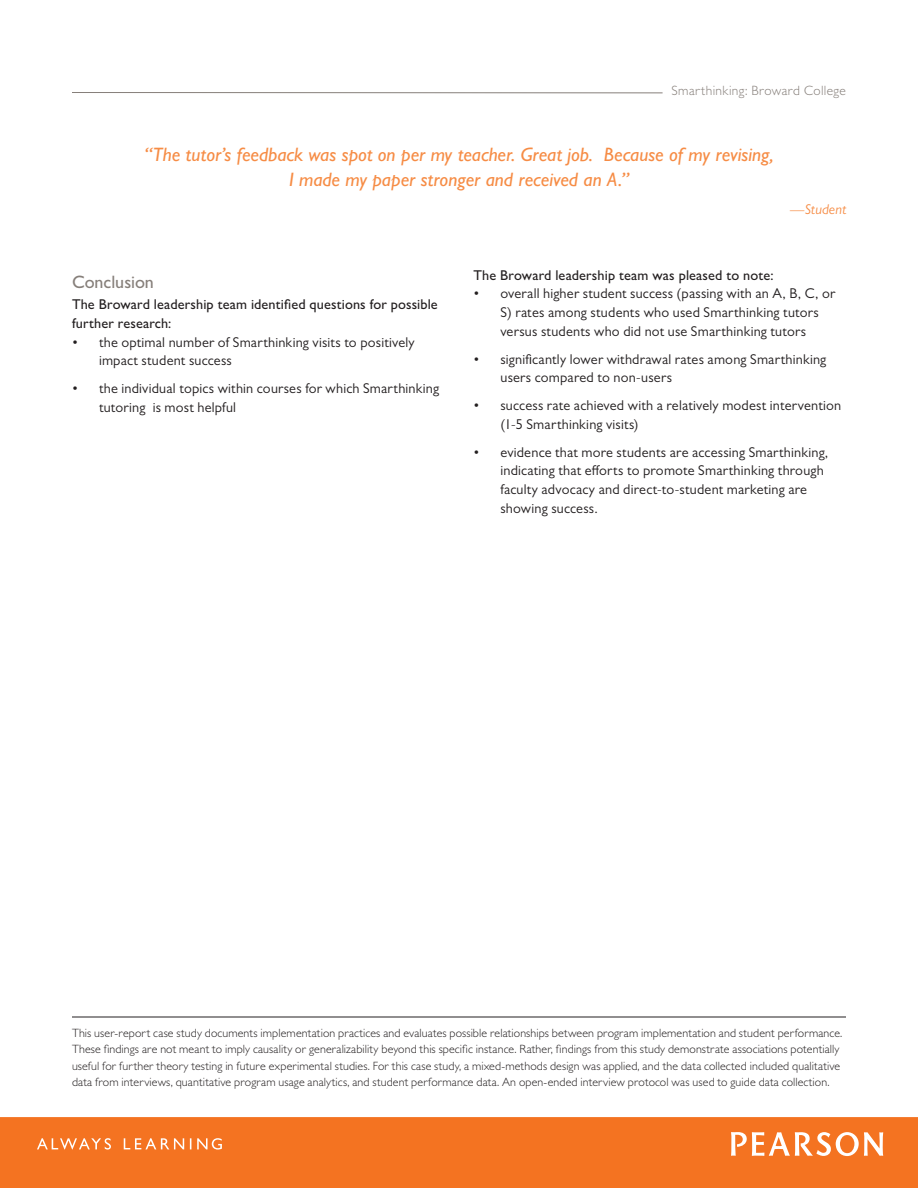
<style>
.page{position:relative;width:918px;height:1188px;background:#fff}
.page>*{position:absolute;margin:0;border:0;box-sizing:border-box;transform-origin:0 0}
.t1{font:italic 500 19.5px/25.5px "Gill Sans MT Pro";color:#f68c45;text-align:center}
.t2{font:500 18px "Gill Sans MT Pro";color:#867f7a}
.t3{font:14.25px/18.8px "Gill Sans MT Pro";letter-spacing:.015em;color:#231f20}
.t4{font:500 14.25px/18.8px "Gill Sans MT Pro";letter-spacing:.005em;color:#231f20}
.t5{font:italic 14.25px "Gill Sans MT Pro";letter-spacing:.005em;color:#f68c45}
.t6{font:300 13.5px "Gill Sans MT Pro";letter-spacing:.025em;color:#867f7a}
.t7{font:300 12px/16.5px "Gill Sans MT Pro";letter-spacing:.01em;color:#231f20}
</style>
<div class="page">
<div style="left:0;top:1117px;width:918px;height:71px;background:#f47321"></div>
<svg style="left:731px;top:1132px;width:152px;height:24px"></svg>
<svg style="left:37px;top:1138px;width:185px;height:12px"></svg>
<hr style="left:72px;top:1017px;width:774px;height:1px;background:#231f20">
<hr style="left:72px;top:92px;width:591px;height:1px;background:#867f7a">
<p class="t6" style="left:672px;top:82px;width:176px">Smarthinking: Broward College</p>
<h1 class="t1" style="left:144px;top:141px;width:631px">“The tutor’s feedback was spot on per my teacher. Great job. Because of my revising,<br>I made my paper stronger and received an A.”</h1>
<p class="t5" style="left:790px;top:201px;width:57px">—Student</p>
<p class="t2" style="left:72px;top:271px;width:83px">Conclusion</p>
<p class="t4" style="left:72px;top:295px;width:367px">The Broward leadership team identified questions for possible further research:</p>
<p class="t3" style="left:99px;top:332px;width:317px;text-indent:-27px">• the optimal number of Smarthinking visits to positively impact student success</p>
<p class="t3" style="left:99px;top:379px;width:342px;text-indent:-27px">• the individual topics within courses for which Smarthinking tutoring is most helpful</p>
<p class="t4" style="left:473px;top:265px;width:302px">The Broward leadership team was pleased to note:</p>
<p class="t3" style="left:500px;top:284px;width:336px;text-indent:-27px">• overall higher student success (passing with an A, B, C, or<br>S) rates among students who used Smarthinking tutors versus students who did not use Smarthinking tutors</p>
<p class="t3" style="left:500px;top:349px;width:327px;text-indent:-27px">• significantly lower withdrawal rates among Smarthinking users compared to non-users</p>
<p class="t3" style="left:500px;top:396px;width:342px;text-indent:-27px">• success rate achieved with a relatively modest intervention (1-5 Smarthinking visits)</p>
<p class="t3" style="left:500px;top:442px;width:329px;text-indent:-27px">• evidence that more students are accessing Smarthinking, indicating that efforts to promote Smarthinking through faculty advocacy and direct-to-student marketing are showing success.</p>
<p class="t7" style="left:72px;top:1024px;width:772px">This user-report case study documents implementation practices and evaluates possible relationships between program implementation and student performance.<br>These findings are not meant to imply causality or generalizability beyond this specific instance. Rather, findings from this study demonstrate associations potentially useful for further theory testing in future experimental studies. For this case study, a mixed-methods design was applied, and the data collected included qualitative data from interviews, quantitative program usage analytics, and student performance data. An open-ended interview protocol was used to guide data collection.</p>
</div>
